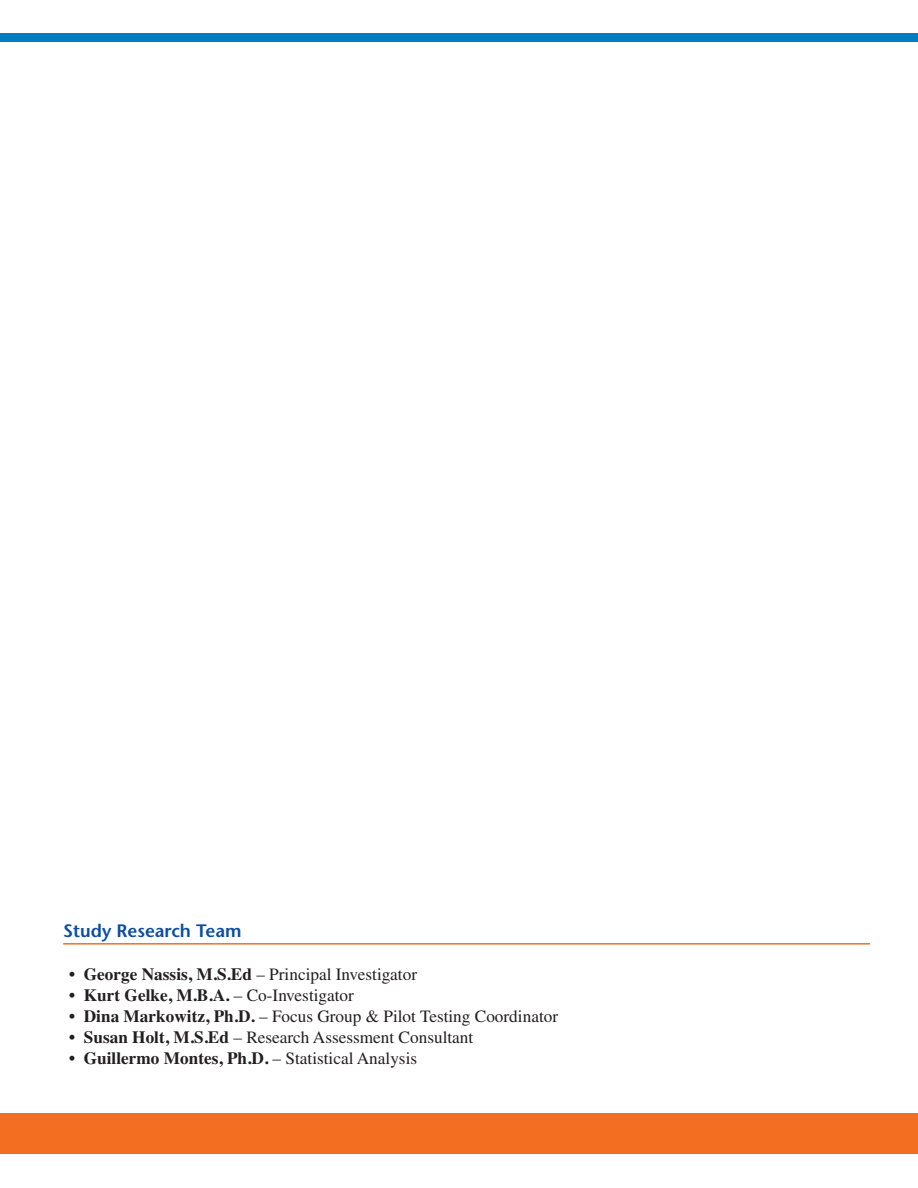
<style>
.page{position:relative;width:918px;height:1188px;background:#fff}
.page>*{position:absolute;margin:0;border:0;box-sizing:border-box;transform-origin:0 0}
.t1{font:600 18px "Stone Sans";color:#0d4da1}
.t2{font:17.25px "Times";color:#231f20}
.t3{font:700 17.25px "Times";color:#231f20}
.s1{font-weight:700}
.s2{font-weight:400}
</style>
<div class="page">
<div style="left:0;top:1113px;width:918px;height:41px;background:#f36e21"></div>
<div style="left:0;top:33px;width:918px;height:9px;background:#007ec5"></div>
<hr style="left:63px;top:943px;width:807px;height:2px;background:#f36e21">
<p class="t1" style="left:63px;top:924px;width:180px">Study Research Team</p>
<p class="t2" style="left:69px;top:968px;width:349px"><span class="s1">• George Nassis, M.S.Ed</span> – Principal Investigator</p>
<p class="t3" style="left:69px;top:985px;width:286px">• Kurt Gelke, M.B.A. <span class="s2">– Co-Investigator</span></p>
<p class="t2" style="left:69px;top:1010px;width:490px"><span class="s1">• Dina Markowitz, Ph.D.</span> – Focus Group &amp; Pilot Testing Coordinator</p>
<p class="t2" style="left:69px;top:1031px;width:406px"><span class="s1">• Susan Holt, M.S.Ed</span> – Research Assessment Consultant</p>
<p class="t3" style="left:69px;top:1048px;width:350px">• Guillermo Montes, Ph.D. <span class="s2">– Statistical Analysis</span></p>
</div>
